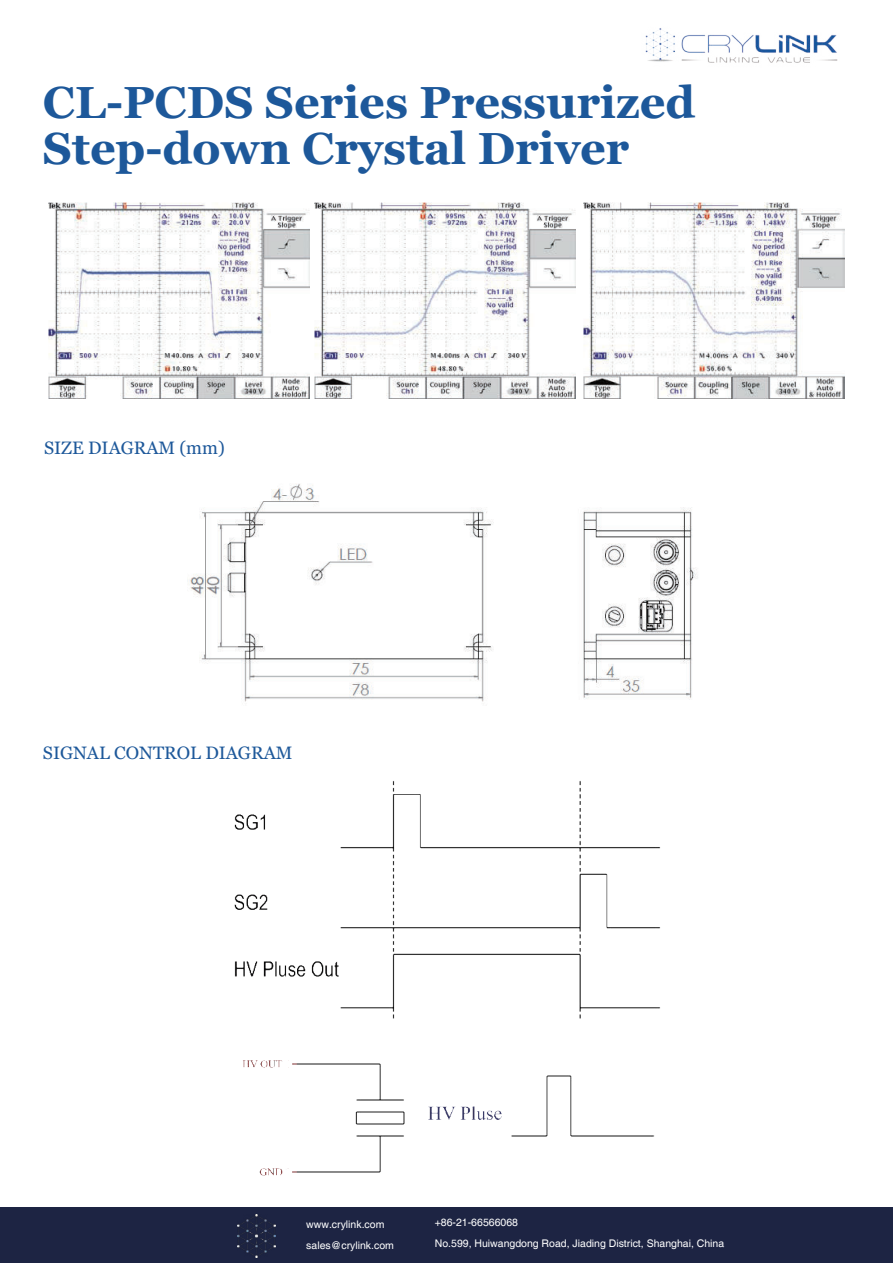
<style>
.page{position:relative;width:893px;height:1263px;background:#fff}
.page>*{position:absolute;margin:0;border:0;box-sizing:border-box;transform-origin:0 0}
.t1{font:700 45px/46.5px "Georgia";color:#1d589a}
.t2{font:18px "Georgia";color:#1d589a}
.t3{font:10.5px/21px "Helvetica";color:#fff}
</style>
<div class="page">
<img style="left:187px;top:484px;width:510px;height:218px">
<img style="left:234px;top:781px;width:427px;height:238px">
<img style="left:243px;top:1060px;width:412px;height:116px">
<img style="left:645px;top:28px;width:193px;height:35px">
<img style="left:48px;top:203px;width:261px;height:195px">
<img style="left:314px;top:203px;width:261px;height:195px">
<img style="left:584px;top:203px;width:261px;height:195px">
<div style="left:1px;top:1207px;width:892px;height:56px;background:#1d2443"></div>
<img style="left:238px;top:1214px;width:38px;height:43px">
<h1 class="t1" style="left:43px;top:83px;width:654px">CL-PCDS Series Pressurized<br>Step-down Crystal Driver</h1>
<h2 class="t2" style="left:44px;top:441px;width:182px">SIZE DIAGRAM (mm)</h2>
<h2 class="t2" style="left:43px;top:746px;width:251px">SIGNAL CONTROL DIAGRAM</h2>
<p class="t3" style="left:306px;top:1214px;width:89px">www.crylink.com sales@crylink.com</p>
<p class="t3" style="left:435px;top:1212px;width:291px">+86-21-66566068<br>No.599, Huiwangdong Road, Jiading District, Shanghai, China</p>
</div>
